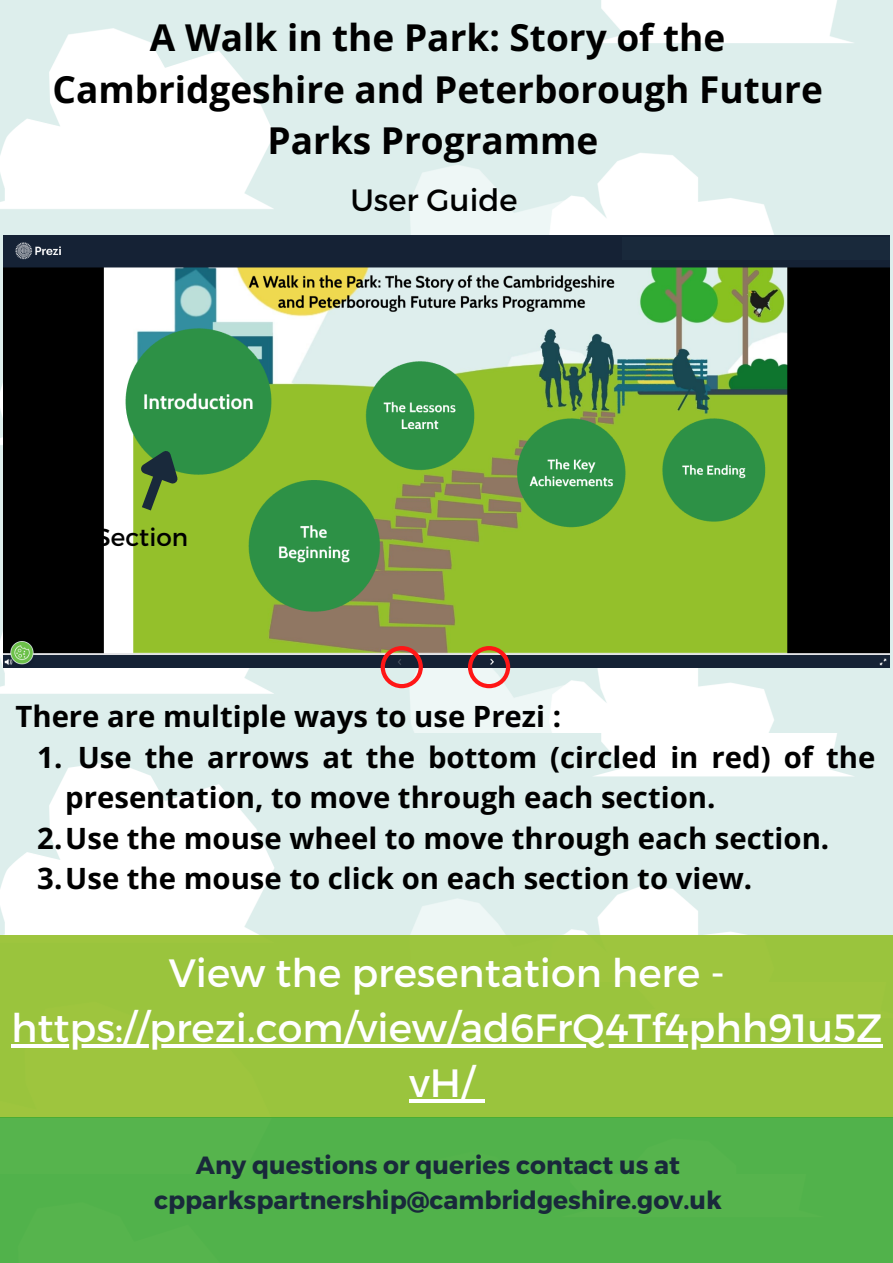
<style>
.page{position:relative;width:893px;height:1263px;background:#fff}
.page>*{position:absolute;margin:0;border:0;box-sizing:border-box;transform-origin:0 0}
.t1{font:39.38px/55.1px "Montserrat";color:#fff;text-align:center}
.t2{font:700 36.97px/51.1px "Open Sans";color:#000;text-align:center}
.t3{font:30.75px "Montserrat";color:#000}
.t4{font:700 29.33px/40.5px "Open Sans";color:#000}
.t5{font:700 24.9px/34.3px "Montserrat";color:#19293b;text-align:center}
.t6{font:24.6px "Montserrat";color:#000}
</style>
<div class="page">
<img style="left:0;top:0;width:893px;height:236px">
<img style="left:0;top:236px;width:893px;height:699px">
<img style="left:4px;top:236px;width:886px;height:431px">
<div style="left:621px;top:238px;width:268px;height:22px;background:#19293b"></div>
<svg style="left:468px;top:646px;width:42px;height:42px;background:#b47d72"></svg>
<svg style="left:381px;top:646px;width:42px;height:42px;background:#af7574"></svg>
<div style="left:0;top:935px;width:893px;height:182px;background:#9ac43d"></div>
<svg style="left:129px;top:431px;width:74px;height:90px;background:#679d41"></svg>
<div style="left:0;top:1117px;width:893px;height:146px;background:#51b24b"></div>
<hr style="left:11px;top:1044px;width:871px;height:4px;background:#fff">
<hr style="left:409px;top:1099px;width:65px;height:4px;background:#fff">
<hr style="left:474px;top:1099px;width:10px;height:4px;background:#fff">
<p class="t2" style="left:52px;top:12px;width:772px">A Walk in the Park: Story of the<br>Cambridgeshire and Peterborough Future<br>Parks Programme</p>
<p class="t3" style="left:350px;top:181px;width:169px">User Guide</p>
<p class="t6" style="left:96px;top:521px;width:94px">Section</p>
<p class="t4" style="left:37px;top:696px;width:525px;text-indent:-22px">There are multiple ways to use Prezi :<br>1.</p>
<p class="t4" style="left:78px;top:736px;width:799px">Use the arrows at the bottom (circled in red) of the</p>
<p class="t4" style="left:65px;top:777px;width:651px">presentation, to move through each section.</p>
<p class="t4" style="left:37px;top:817px;width:793px">2.Use the mouse wheel to move through each section.</p>
<p class="t4" style="left:37px;top:858px;width:716px">3.Use the mouse to click on each section to view.</p>
<h1 class="t1" style="left:11px;top:943px;width:872px">View the presentation here - https://prezi.com/view/ad6FrQ4Tf4phh91u5Z vH/</h1>
<p class="t5" style="left:154px;top:1147px;width:569px">Any questions or queries contact us at cpparkspartnership@cambridgeshire.gov.uk</p>
</div>
